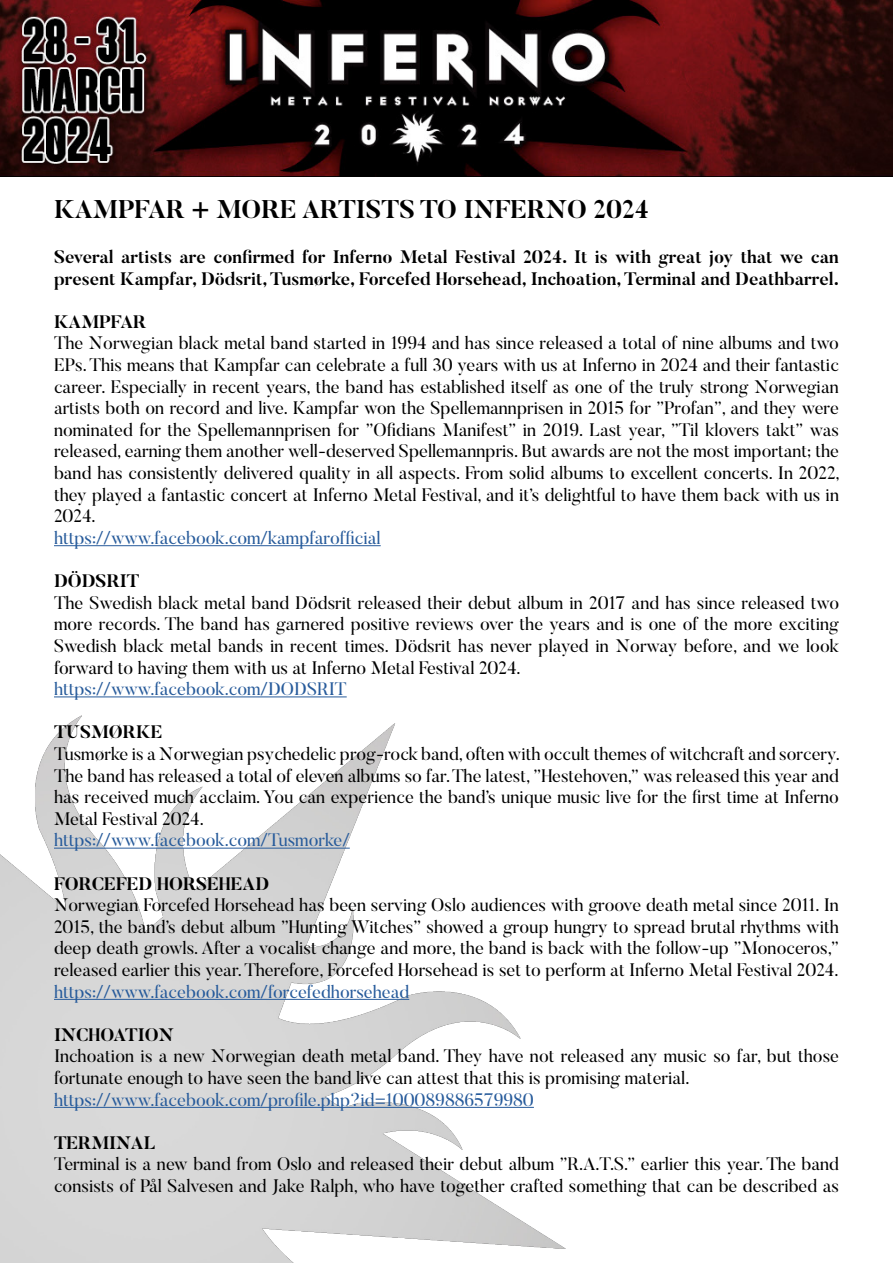
<style>
.page{position:relative;width:893px;height:1263px;background:#fff}
.page>*{position:absolute;margin:0;border:0;box-sizing:border-box;transform-origin:0 0}
.t1{font:700 25.5px "Butler";color:#000}
.t2{font:18px/21.6px "Butler";color:#000;text-align:justify}
.t3{font:700 18px/21.6px "Butler";color:#000}
.t4{font:18px "Butler";color:#275b9b}
</style>
<div class="page">
<img style="left:0;top:715px;width:566px;height:548px">
<hr style="left:54px;top:545px;width:327px;height:1px;background:#275b9b">
<hr style="left:54px;top:696px;width:293px;height:1px;background:#275b9b">
<hr style="left:54px;top:848px;width:296px;height:1px;background:#275b9b">
<hr style="left:54px;top:999px;width:355px;height:1px;background:#275b9b">
<hr style="left:54px;top:1107px;width:480px;height:1px;background:#275b9b">
<img style="left:0;top:0;width:893px;height:177px">
<h1 class="t1" style="left:54px;top:192px;width:596px">KAMPFAR + MORE ARTISTS TO INFERNO 2024</h1>
<p class="t3" style="left:54px;top:246px;width:787px">Several artists are confirmed for Inferno Metal Festival 2024. It is with great joy that we can present Kampfar, Dödsrit, Tusmørke, Forcefed Horsehead, Inchoation, Terminal and Deathbarrel.</p>
<p class="t3" style="left:54px;top:311px;width:94px">KAMPFAR</p>
<p class="t2" style="left:54px;top:332px;width:787px">The Norwegian black metal band started in 1994 and has since released a total of nine albums and two EPs. This means that Kampfar can celebrate a full 30 years with us at Inferno in 2024 and their fantastic career. Especially in recent years, the band has established itself as one of the truly strong Norwegian artists both on record and live. Kampfar won the Spellemannprisen in 2015 for ”Profan”, and they were nominated for the Spellemannprisen for ”Ofidians Manifest” in 2019. Last year, ”Til klovers takt” was released, earning them another well-deserved Spellemannpris. But awards are not the most important; the band has consistently delivered quality in all aspects. From solid albums to excellent concerts. In 2022, they played a fantastic concert at Inferno Metal Festival, and it’s delightful to have them back with us in 2024.</p>
<p class="t4" style="left:54px;top:526px;width:328px">https://www.facebook.com/kampfarofficial</p>
<p class="t3" style="left:54px;top:570px;width:87px">DÖDSRIT</p>
<p class="t2" style="left:54px;top:591px;width:787px">The Swedish black metal band Dödsrit released their debut album in 2017 and has since released two more records. The band has garnered positive reviews over the years and is one of the more exciting Swedish black metal bands in recent times. Dödsrit has never played in Norway before, and we look forward to having them with us at Inferno Metal Festival 2024.</p>
<p class="t4" style="left:54px;top:677px;width:294px">https://www.facebook.com/DODSRIT</p>
<p class="t3" style="left:54px;top:721px;width:110px">TUSMØRKE</p>
<p class="t2" style="left:54px;top:743px;width:787px">Tusmørke is a Norwegian psychedelic prog-rock band, often with occult themes of witchcraft and sorcery.<br>The band has released a total of eleven albums so far. The latest, ”Hestehoven,” was released this year and has received much acclaim. You can experience the band’s unique music live for the first time at Inferno Metal Festival 2024.</p>
<p class="t4" style="left:54px;top:829px;width:297px">https://www.facebook.com/Tusmorke/</p>
<p class="t3" style="left:54px;top:873px;width:217px">FORCEFED HORSEHEAD</p>
<p class="t2" style="left:54px;top:894px;width:786px">Norwegian Forcefed Horsehead has been serving Oslo audiences with groove death metal since 2011. In 2015, the band’s debut album ”Hunting Witches” showed a group hungry to spread brutal rhythms with deep death growls. After a vocalist change and more, the band is back with the follow-up ”Monoceros,” released earlier this year. Therefore, Forcefed Horsehead is set to perform at Inferno Metal Festival 2024.</p>
<p class="t4" style="left:54px;top:980px;width:357px">https://www.facebook.com/forcefedhorsehead</p>
<p class="t3" style="left:54px;top:1024px;width:121px">INCHOATION</p>
<p class="t2" style="left:54px;top:1045px;width:787px">Inchoation is a new Norwegian death metal band. They have not released any music so far, but those fortunate enough to have seen the band live can attest that this is promising material.</p>
<p class="t4" style="left:54px;top:1088px;width:481px">https://www.facebook.com/profile.php?id=100089886579980</p>
<p class="t3" style="left:54px;top:1132px;width:103px">TERMINAL</p>
<p class="t2" style="left:54px;top:1153px;width:786px">Terminal is a new band from Oslo and released their debut album ”R.A.T.S.” earlier this year. The band consists of Pål Salvesen and Jake Ralph, who have together crafted something that can be described as</p>
</div>
